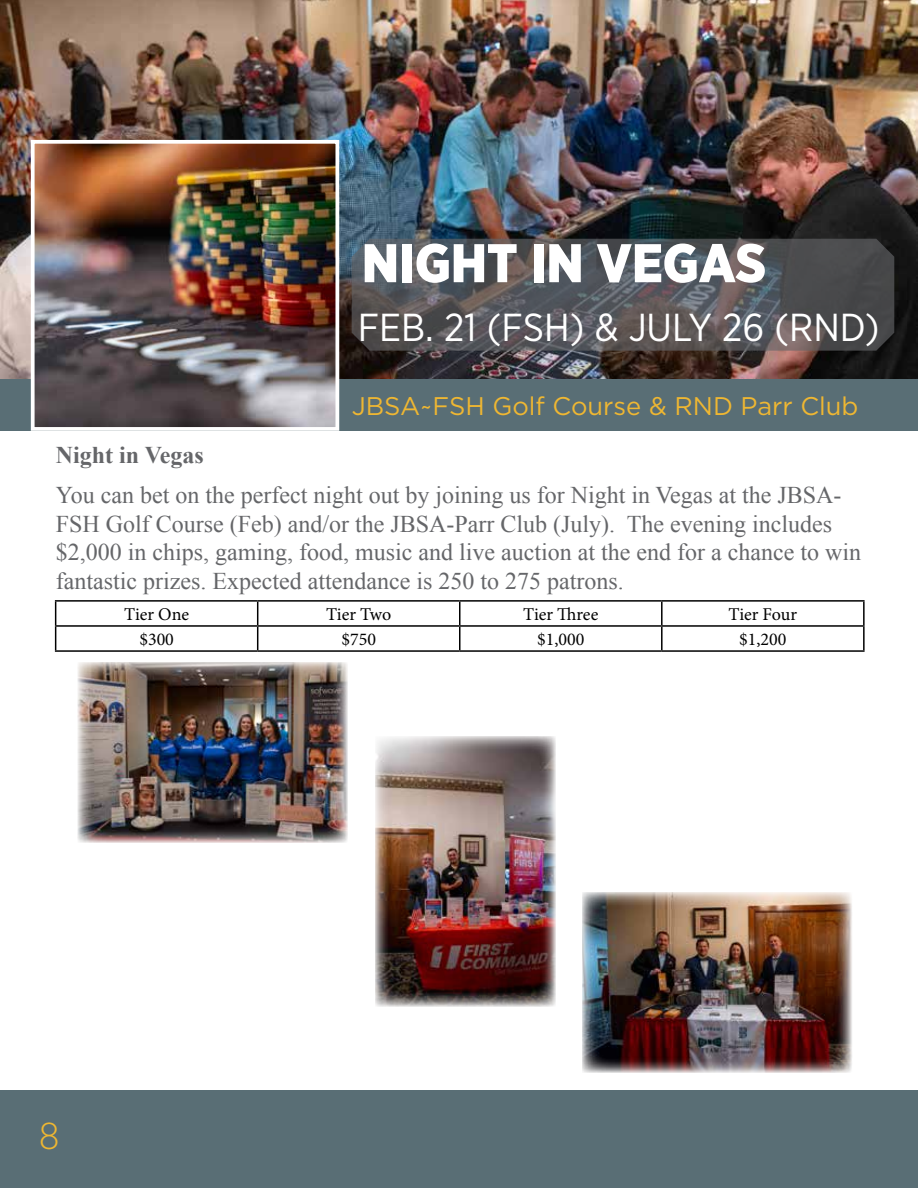
<style>
.page{position:relative;width:918px;height:1188px;background:#fff}
.page>*{position:absolute;margin:0;border:0;box-sizing:border-box;transform-origin:0 0}
.t1{font:900 54.3px "Gotham Narrow";color:#fff}
.t2{font:39px "Gotham Narrow";color:#fff}
.t3{font:300 37.5px "Gotham Narrow";color:#efb732}
.t4{font:25.5px "Gotham";color:#efb732}
.t5{font:24px/28.8px "Times New Roman";color:#656669}
.t6{font:700 24px "Times New Roman";color:#656669}
.t7{font:18px "Minion Pro";color:#000}
</style>
<div class="page">
<div style="left:0;top:1091px;width:918px;height:97px;background:#596e75"></div>
<img style="left:0;top:0;width:918px;height:379px">
<div style="left:0;top:379px;width:918px;height:52px;background:#596e75"></div>
<img style="left:36px;top:145px;width:298px;height:281px">
<div style="left:31px;top:140px;width:308px;height:291px;border:4px solid #fff"></div>
<hr style="left:55px;top:600px;width:203px;height:2px;background:#000">
<hr style="left:258px;top:600px;width:202px;height:2px;background:#000">
<hr style="left:460px;top:600px;width:202px;height:2px;background:#000">
<hr style="left:662px;top:600px;width:203px;height:2px;background:#000">
<hr style="left:661px;top:602px;width:2px;height:23px;background:#000">
<hr style="left:863px;top:602px;width:2px;height:23px;background:#000">
<hr style="left:55px;top:625px;width:203px;height:2px;background:#000">
<svg style="left:55px;top:602px;width:1px;height:48px"></svg>
<hr style="left:258px;top:625px;width:202px;height:2px;background:#000">
<svg style="left:257px;top:602px;width:1px;height:48px"></svg>
<hr style="left:460px;top:625px;width:202px;height:2px;background:#000">
<svg style="left:459px;top:602px;width:1px;height:48px"></svg>
<hr style="left:662px;top:625px;width:203px;height:2px;background:#000">
<hr style="left:661px;top:627px;width:2px;height:23px;background:#000">
<hr style="left:863px;top:627px;width:2px;height:23px;background:#000">
<hr style="left:55px;top:650px;width:203px;height:2px;background:#000">
<hr style="left:258px;top:650px;width:202px;height:2px;background:#000">
<hr style="left:460px;top:650px;width:202px;height:2px;background:#000">
<hr style="left:662px;top:650px;width:203px;height:2px;background:#000">
<svg style="left:352px;top:239px;width:542px;height:112px;background:#555559"></svg>
<img style="left:582px;top:892px;width:270px;height:180px">
<img style="left:375px;top:736px;width:180px;height:270px">
<img style="left:78px;top:662px;width:270px;height:180px">
<h1 class="t1" style="left:362px;top:227px;width:406px">NIGHT IN VEGAS</h1>
<h2 class="t2" style="left:358px;top:303px;width:524px">FEB. 21 (FSH) &amp; JULY 26 (RND)</h2>
<p class="t6" style="left:56px;top:439px;width:150px">Night in Vegas</p>
<p class="t4" style="left:352px;top:390px;width:508px">JBSA~FSH Golf Course &amp; RND Parr Club</p>
<p class="t5" style="left:56px;top:480px;width:807px">You can bet on the perfect night out by joining us for Night in Vegas at the JBSA-FSH Golf Course (Feb) and/or the JBSA-Parr Club (July). The evening includes $2,000 in chips, gaming, food, music and live auction at the end for a chance to win fantastic prizes. Expected attendance is 250 to 275 patrons.</p>
<p class="t7" style="left:124px;top:602px;width:66px">Tier One</p>
<p class="t7" style="left:326px;top:602px;width:67px">Tier Two</p>
<p class="t7" style="left:523px;top:602px;width:77px">Tier Three</p>
<p class="t7" style="left:729px;top:602px;width:70px">Tier Four</p>
<p class="t7" style="left:139px;top:627px;width:36px">$300</p>
<p class="t7" style="left:341px;top:627px;width:36px">$750</p>
<p class="t7" style="left:537px;top:627px;width:49px">$1,000</p>
<p class="t7" style="left:739px;top:627px;width:49px">$1,200</p>
<h3 class="t3" style="left:39px;top:1113px;width:22px">8</h3>
</div>
